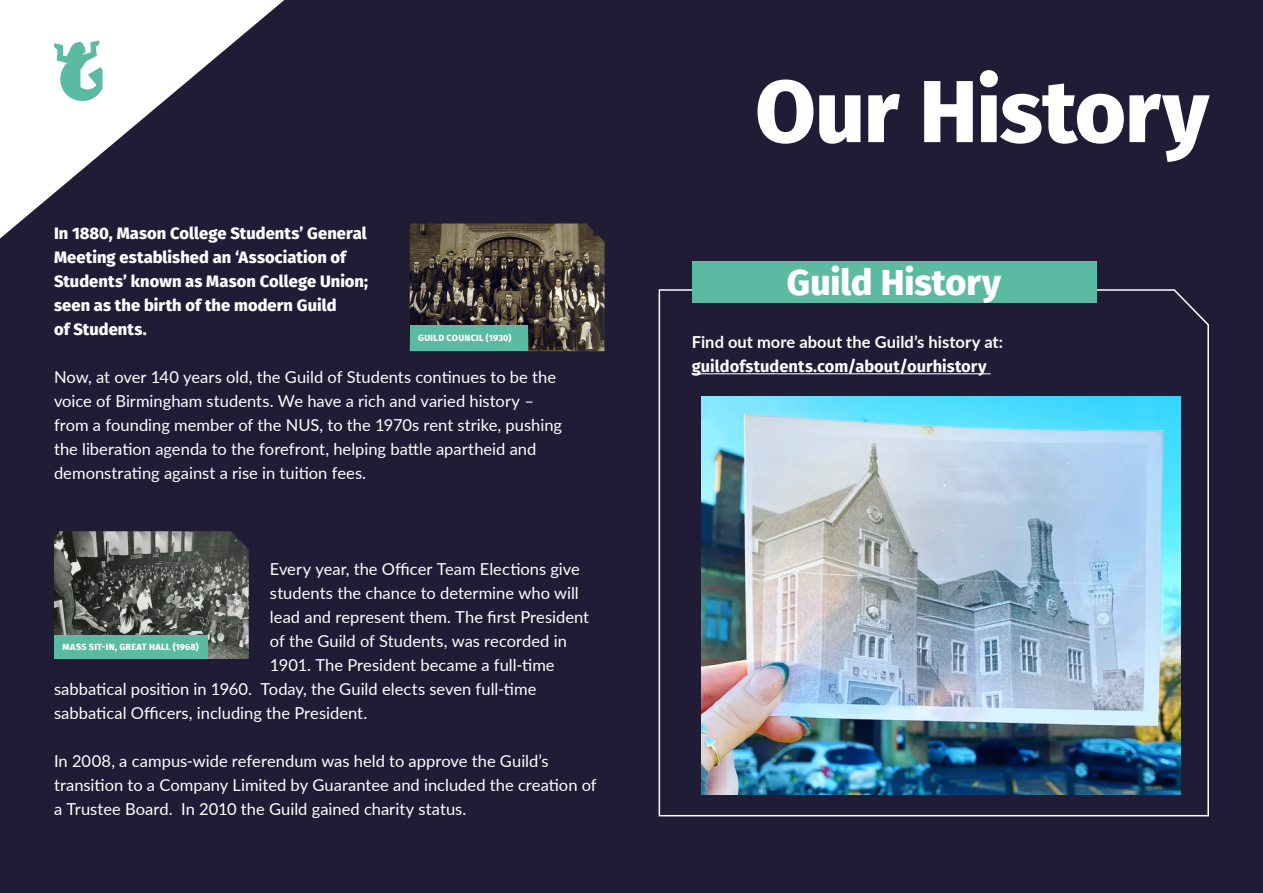
<style>
.page{position:relative;width:1263px;height:893px;background:#211c36}
.page>*{position:absolute;margin:0;border:0;box-sizing:border-box;transform-origin:0 0}
.t1{font:800 87.75px "Fira Sans";letter-spacing:-.01em;color:#fff}
.t2{font:800 36px "Fira Sans";letter-spacing:-.005em;color:#fff}
.t3{font:16.5px/24px "Lato";color:#fff}
.t4{font:800 16.5px/24px "Fira Sans";letter-spacing:.005em;color:#fff}
.t5{font:700 16.5px "Lato";letter-spacing:.005em;color:#fff}
.t6{font:700 16.5px "Fira Sans";letter-spacing:.005em;color:#fff}
.t7{font:800 9px "Fira Sans";letter-spacing:.03em;color:#fff}
</style>
<div class="page">
<svg style="left:0;top:0;width:284px;height:239px"></svg>
<svg style="left:53px;top:40px;width:50px;height:63px;background:#aadbcf"></svg>
<img style="left:410px;top:223px;width:194px;height:128px">
<div style="left:410px;top:325px;width:117px;height:26px;background:#5bbaa2"></div>
<img style="left:54px;top:531px;width:195px;height:128px">
<div style="left:54px;top:636px;width:154px;height:23px;background:#5bbaa2"></div>
<svg style="left:658px;top:288px;width:551px;height:529px"></svg>
<div style="left:692px;top:261px;width:404px;height:42px;background:#5cbaa3"></div>
<hr style="left:692px;top:373px;width:299px;height:1px;background:#fff">
<img style="left:701px;top:396px;width:480px;height:398px">
<p class="t4" style="left:54px;top:220px;width:316px">In 1880, Mason College Students’ General Meeting established an ‘Association of Students’ known as Mason College Union; seen as the birth of the modern Guild<br>of Students.</p>
<p class="t3" style="left:54px;top:364px;width:510px">Now, at over 140 years old, the Guild of Students continues to be the voice of Birmingham students. We have a rich and varied history – from a founding member of the NUS, to the 1970s rent strike, pushing the liberation agenda to the forefront, helping battle apartheid and demonstrating against a rise in tuition fees.</p>
<p class="t7" style="left:418px;top:330px;width:95px">GUILD COUNCIL (1930)</p>
<p class="t3" style="left:270px;top:556px;width:311px">Every year, the Officer Team Elections give</p>
<p class="t3" style="left:270px;top:580px;width:310px">students the chance to determine who will</p>
<p class="t3" style="left:270px;top:604px;width:321px">lead and represent them. The first President</p>
<p class="t3" style="left:270px;top:628px;width:298px">of the Guild of Students, was recorded in</p>
<p class="t3" style="left:270px;top:652px;width:286px">1901. The President became a full-time</p>
<p class="t3" style="left:54px;top:676px;width:484px">sabbatical position in 1960. Today, the Guild elects seven full-time</p>
<p class="t3" style="left:54px;top:700px;width:315px">sabbatical Officers, including the President.</p>
<p class="t3" style="left:54px;top:748px;width:544px">In 2008, a campus-wide referendum was held to approve the Guild’s transition to a Company Limited by Guarantee and included the creation of a Trustee Board. In 2010 the Guild gained charity status.</p>
<p class="t7" style="left:63px;top:639px;width:138px">MASS SIT-IN, GREAT HALL (1968)</p>
<p class="t1" style="left:755px;top:36px;width:455px">Our History</p>
<p class="t2" style="left:787px;top:251px;width:216px">Guild History</p>
<p class="t5" style="left:692px;top:330px;width:313px">Find out more about the Guild’s history at:</p>
<p class="t6" style="left:692px;top:353px;width:297px">guildofstudents.com/about/ourhistory</p>
</div>
